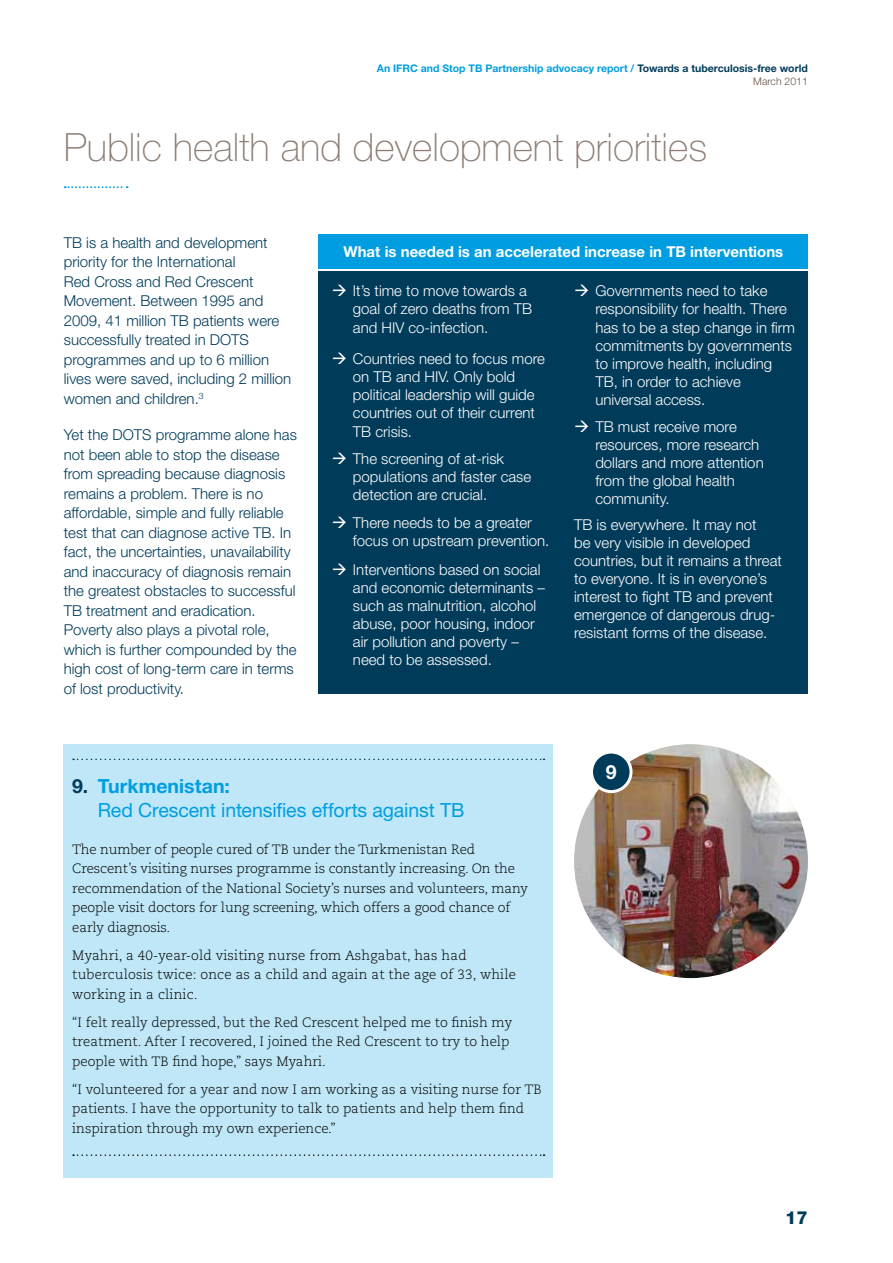
<style>
.page{position:relative;width:893px;height:1263px;background:#fff}
.page>*{position:absolute;margin:0;border:0;box-sizing:border-box;transform-origin:0 0}
.t1{font:100 39px "Helvetica Neue LT Std";color:#8d7d74}
.t2{font:19.5px/24px "Helvetica Neue LT Std";letter-spacing:-.01em;color:#009ee0}
.t3{font:700 19.5px "Helvetica Neue LT Std";color:#fff}
.t4{font:800 18px "Helvetica Neue";color:#003b5a}
.t5{font:300 15px/18px "Helvetica Neue";color:#fff}
.t6{font:300 15px/19.5px "Helvetica Neue";color:#003b5a}
.t7{font:700 15px "Helvetica Neue";color:#fff}
.t8{font:300 13.5px/19.5px "Caecilia LT Std";color:#000}
.t9{font:700 10.5px/12.6px "Helvetica Neue";color:#009ee0;text-align:right}
.s1{color:#003b5a}
.s2{font-weight:300;color:#695648}
.s3{font-weight:700;color:#003b5a}
.s4{font-weight:700}
</style>
<div class="page">
<div style="left:64px;top:744px;width:489px;height:434px;background:#bfe7f7"></div>
<svg style="left:73px;top:759px;width:472px;height:1px"></svg>
<svg style="left:73px;top:1154px;width:472px;height:2px"></svg>
<svg style="left:65px;top:186px;width:63px;height:2px"></svg>
<div style="left:319px;top:272px;width:489px;height:422px;background:#003b5a"></div>
<img style="left:574px;top:744px;width:234px;height:234px;border-radius:117px">
<div style="left:591px;top:752px;width:40px;height:39px;background:#003b5a;border-radius:50%"></div>
<div style="left:590px;top:750px;width:42px;height:43px;border:3px solid #fff;border-radius:50%"></div>
<div style="left:319px;top:235px;width:489px;height:34px;background:#009ee0"></div>
<p class="t9" style="left:377px;top:62px;width:433px">An IFRC and Stop TB Partnership advocacy report / <span class="s1">Towards a tuberculosis-free world<br></span><span class="s2">March 2011</span></p>
<h1 class="t1" style="left:64px;top:125px;width:645px">Public health and development priorities</h1>
<p class="t6" style="left:64px;top:232px;width:229px">TB is a health and development priority for the International<br>Red Cross and Red Crescent<br>Movement. Between 1995 and<br>2009, 41 million TB patients were successfully treated in DOTS programmes and up to 6 million lives were saved, including 2 million women and children.<sup>3</sup></p>
<p class="t6" style="left:64px;top:425px;width:235px">Yet the DOTS programme alone has not been able to stop the disease from spreading because diagnosis remains a problem. There is no affordable, simple and fully reliable test that can diagnose active TB. In fact, the uncertainties, unavailability and inaccuracy of diagnosis remain the greatest obstacles to successful TB treatment and eradication.<br>Poverty also plays a pivotal role, which is further compounded by the high cost of long-term care in terms of lost productivity.</p>
<p class="t7" style="left:344px;top:243px;width:441px">What is needed is an accelerated increase in TB interventions</p>
<p class="t5" style="left:353px;top:282px;width:181px;text-indent:-21px">→ It’s time to move towards a goal of zero deaths from TB and HIV co-infection.</p>
<p class="t5" style="left:353px;top:349px;width:193px;text-indent:-21px">→ Countries need to focus more on TB and HIV. Only bold political leadership will guide countries out of their current<br>TB crisis.</p>
<p class="t5" style="left:353px;top:450px;width:180px;text-indent:-21px">→ The screening of at-risk populations and faster case detection are crucial.</p>
<p class="t5" style="left:353px;top:513px;width:198px;text-indent:-21px">→ There needs to be a greater focus on upstream prevention.</p>
<p class="t5" style="left:353px;top:561px;width:193px;text-indent:-21px">→ Interventions based on social and economic determinants – such as malnutrition, alcohol abuse, poor housing, indoor air pollution and poverty – need to be assessed.</p>
<p class="t5" style="left:595px;top:282px;width:201px;text-indent:-21px">→ Governments need to take responsibility for health. There has to be a step change in firm commitments by governments to improve health, including<br>TB, in order to achieve universal access.</p>
<p class="t5" style="left:595px;top:417px;width:170px;text-indent:-21px">→ TB must receive more resources, more research dollars and more attention from the global health community.</p>
<p class="t5" style="left:574px;top:516px;width:209px">TB is everywhere. It may not<br>be very visible in developed countries, but it remains a threat to everyone. It is in everyone’s interest to fight TB and prevent emergence of dangerous drug&shy;resistant forms of the disease.</p>
<h2 class="t2" style="left:98px;top:774px;width:368px;text-indent:-26px"><span class="s3">9.</span> <span class="s4">Turkmenistan:<br></span>Red Crescent intensifies efforts against TB</h2>
<p class="t8" style="left:72px;top:840px;width:457px">The number of people cured of TB under the Turkmenistan Red Crescent’s visiting nurses programme is constantly increasing. On the recommendation of the National Society’s nurses and volunteers, many people visit doctors for lung screening, which offers a good chance of early diagnosis.</p>
<p class="t8" style="left:72px;top:946px;width:445px">Myahri, a 40-year-old visiting nurse from Ashgabat, has had tuberculosis twice: once as a child and again at the age of 33, while working in a clinic.</p>
<p class="t8" style="left:72px;top:1013px;width:441px">“I felt really depressed, but the Red Crescent helped me to finish my treatment. After I recovered, I joined the Red Crescent to try to help people with TB find hope,” says Myahri.</p>
<p class="t8" style="left:72px;top:1080px;width:471px">“I volunteered for a year and now I am working as a visiting nurse for TB patients. I have the opportunity to talk to patients and help them find inspiration through my own experience.”</p>
<h2 class="t3" style="left:606px;top:760px;width:12px">9</h2>
<p class="t4" style="left:785px;top:1207px;width:24px">17</p>
</div>
